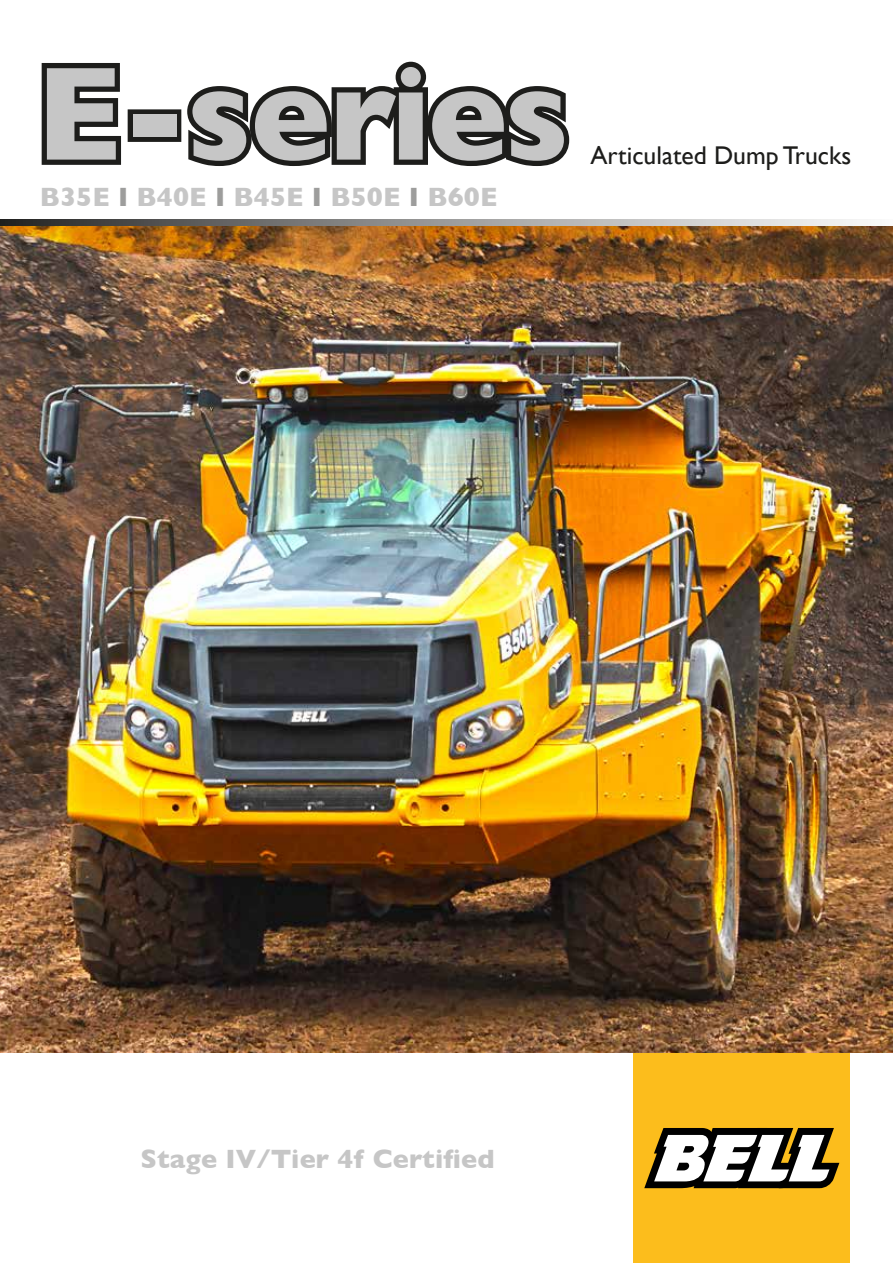
<style>
.page{position:relative;width:893px;height:1263px;background:#fff}
.page>*{position:absolute;margin:0;border:0;box-sizing:border-box;transform-origin:0 0}
.t1{font:700 135px "Gill Sans";letter-spacing:-.03em;color:#c6c6c6}
.t2{font:700 27px "Gill Sans";letter-spacing:.005em;color:#c6c6c6}
.t3{font:25.65px "Gill Sans";color:#1d1d1b}
.s1{color:#9d9d9c}
</style>
<div class="page">
<div style="left:633px;top:1045px;width:217px;height:218px;background:#fcbd1c"></div>
<svg style="left:644px;top:1128px;width:195px;height:60px;background:#958e7c"></svg>
<img style="left:0;top:225px;width:893px;height:828px">
<svg style="left:41px;top:63px;width:81px;height:102px"></svg>
<div style="left:128px;top:109px;width:53px;height:33px;border:10px solid #1d1d1b"></div>
<svg style="left:179px;top:61px;width:391px;height:105px"></svg>
<svg style="left:1px;top:219px;width:859px;height:6px;background:#939392"></svg>
<h1 class="t1" style="left:35px;top:7px;width:535px">E-series</h1>
<p class="t2" style="left:40px;top:175px;width:459px">B35E <span class="s1">I</span> B40E <span class="s1">I</span> B45E <span class="s1">I</span> B50E <span class="s1">I</span> B60E</p>
<p class="t3" style="left:590px;top:140px;width:262px">Articulated Dump Trucks</p>
<p class="t2" style="left:140px;top:1137px;width:356px">Stage IV/Tier 4f Certified</p>
</div>
